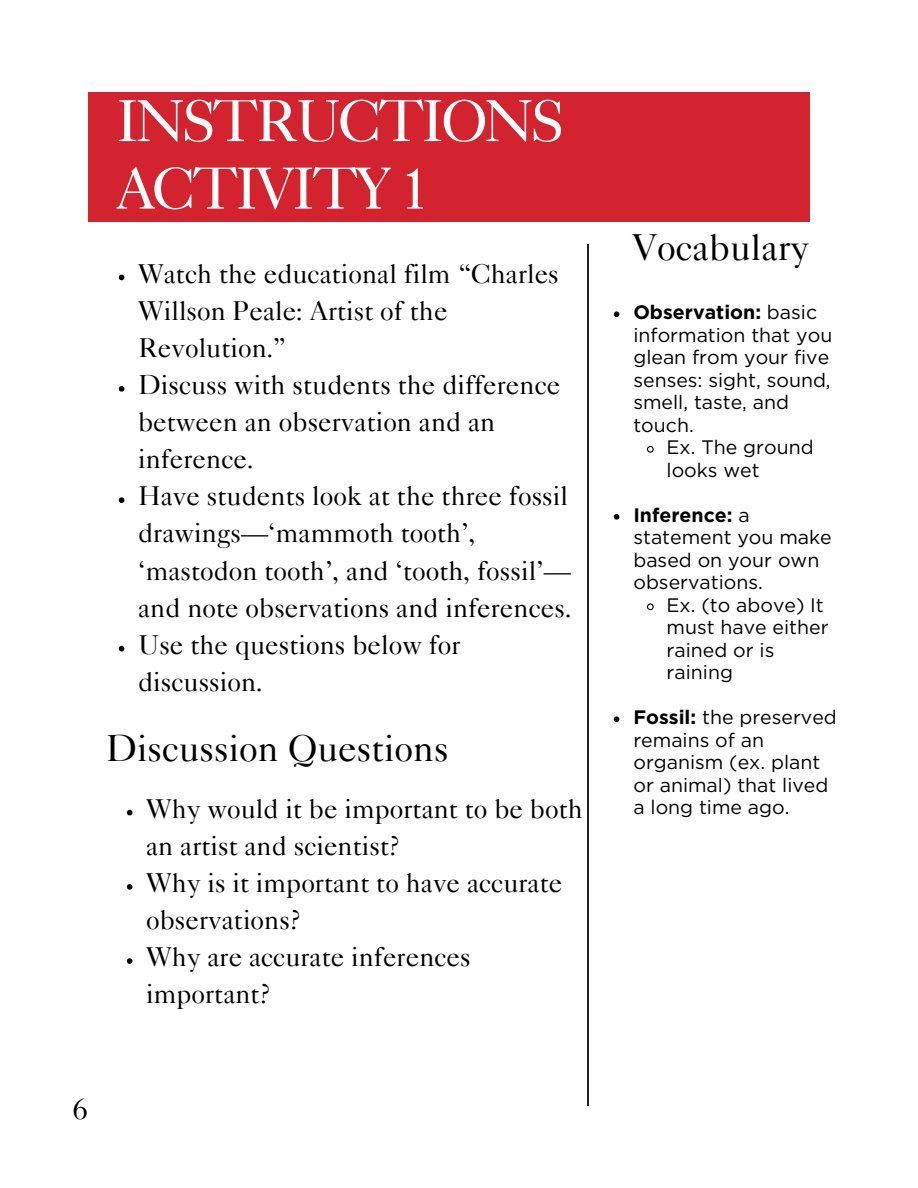
<style>
.page{position:relative;width:918px;height:1188px;background:#fff}
.page>*{position:absolute;margin:0;border:0;box-sizing:border-box;transform-origin:0 0}
.t1{font:59.25px/67.5px "Caslon 540 LT Std";letter-spacing:-.05em;color:#fff}
.t2{font:37.5px "Caslon 540 LT Std";color:#000}
.t3{font:30px "Caslon 540 LT Std";color:#000}
.t4{font:27.3px/37.2px "Caslon 540 LT Std";color:#000}
.t5{font:19.5px/22.5px "Gotham";color:#000}
.s1{font-weight:700}
</style>
<div class="page">
<hr style="left:587px;top:244px;width:2px;height:862px;background:#231f20">
<div style="left:88px;top:92px;width:721px;height:129px;background:#d2232e"></div>
<svg style="left:119px;top:275px;width:5px;height:5px"></svg>
<svg style="left:119px;top:386px;width:5px;height:6px"></svg>
<svg style="left:119px;top:497px;width:5px;height:6px"></svg>
<svg style="left:119px;top:646px;width:5px;height:6px"></svg>
<svg style="left:127px;top:810px;width:5px;height:5px"></svg>
<svg style="left:127px;top:884px;width:5px;height:6px"></svg>
<svg style="left:127px;top:958px;width:5px;height:6px"></svg>
<svg style="left:614px;top:311px;width:5px;height:6px"></svg>
<svg style="left:647px;top:445px;width:7px;height:8px"></svg>
<svg style="left:614px;top:514px;width:5px;height:6px"></svg>
<svg style="left:647px;top:603px;width:7px;height:8px"></svg>
<svg style="left:614px;top:716px;width:5px;height:6px"></svg>
<h1 class="t1" style="left:116px;top:96px;width:450px">INSTRUCTIONS<br>ACTIVITY 1</h1>
<p class="t4" style="left:138px;top:258px;width:422px">Watch the educational film “Charles<br>Willson Peale: Artist of the<br>Revolution.”</p>
<p class="t4" style="left:138px;top:370px;width:424px">Discuss with students the difference between an observation and an inference.</p>
<p class="t4" style="left:138px;top:481px;width:435px">Have students look at the three fossil drawings—‘mammoth tooth’, ‘mastodon tooth’, and ‘tooth, fossil’— and note observations and inferences.</p>
<p class="t4" style="left:138px;top:630px;width:324px">Use the questions below for discussion.</p>
<p class="t2" style="left:106px;top:734px;width:344px">Discussion Questions</p>
<h2 class="t4" style="left:146px;top:794px;width:438px">Why would it be important to be both an artist and scientist?</h2>
<p class="t4" style="left:146px;top:868px;width:418px">Why is it important to have accurate observations?</p>
<p class="t4" style="left:146px;top:942px;width:326px">Why are accurate inferences important?</p>
<p class="t3" style="left:73px;top:1098px;width:16px">6</p>
<p class="t2" style="left:632px;top:234px;width:179px">Vocabulary</p>
<p class="t5" style="left:633px;top:301px;width:201px"><span class="s1">Observation:</span> basic information that you glean from your five senses: sight, sound, smell, taste, and touch.</p>
<h2 class="t5" style="left:667px;top:436px;width:149px">Ex. The ground looks wet</h2>
<p class="t5" style="left:633px;top:504px;width:200px"><span class="s1">Inference:</span> a statement you make based on your own observations.</p>
<p class="t5" style="left:667px;top:594px;width:164px">Ex. (to above) It must have either rained or is raining</p>
<p class="t5" style="left:633px;top:706px;width:205px"><span class="s1">Fossil:</span> the preserved remains of an organism (ex. plant or animal) that lived a long time ago.</p>
</div>
